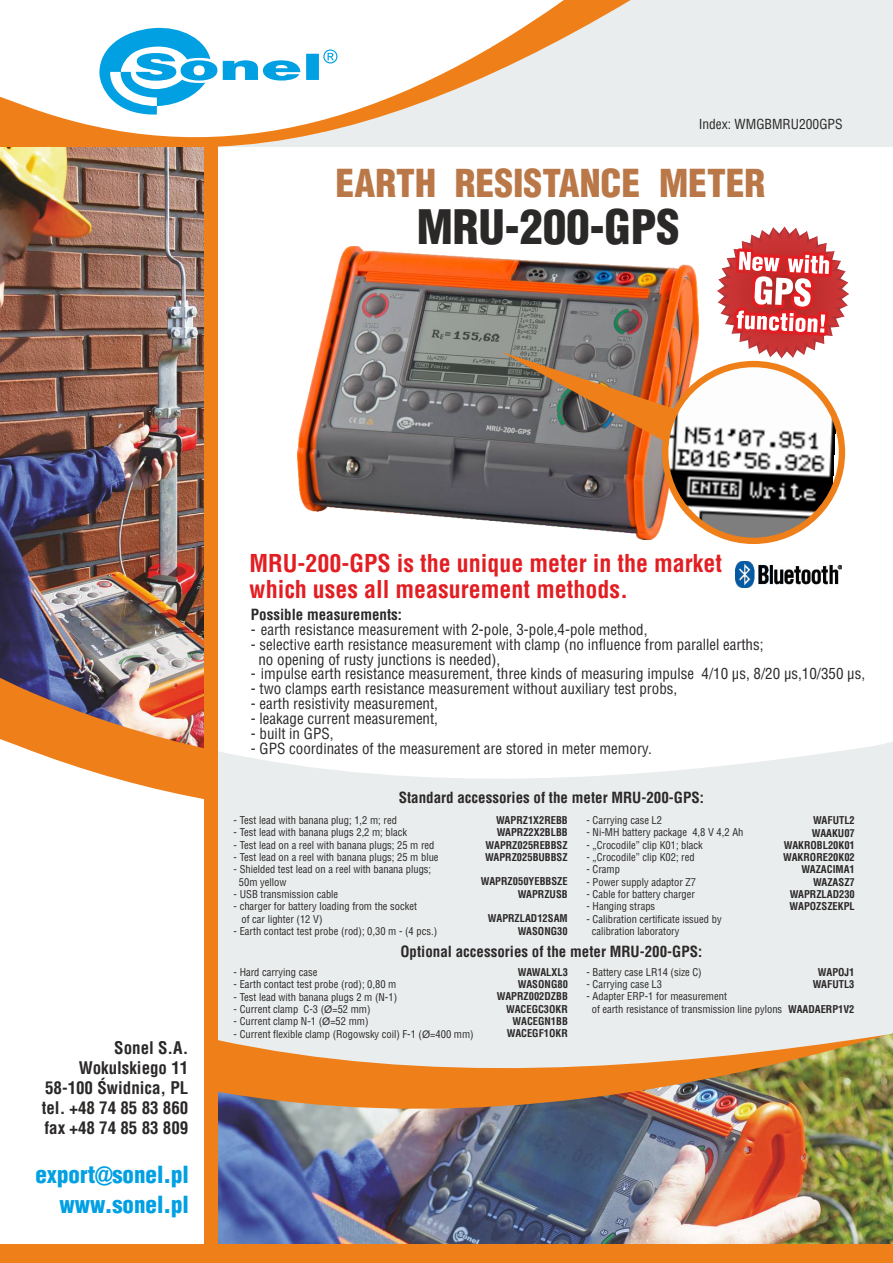
<style>
.page{position:relative;width:893px;height:1263px;background:#fff}
.page>*{position:absolute;margin:0;border:0;box-sizing:border-box;transform-origin:0 0}
.t1{font:900 46.35px "Switzerland Cond";color:#2b2828}
.t2{font:900 37.5px "Switzerland Cond";color:#ba7747}
.t3{font:700 24px/26.2px "Switzerland Condensed";color:#e21e23}
.t4{font:900 22.95px "Switzerland Cond";color:#00a0e2}
.t5{font:700 16.95px/20.2px "Switzerland Condensed";color:#2b2828;text-align:right}
.t6{font:15px/15px "Switzerland Condensed";color:#2b2828}
.t7{font:700 15px "Switzerland Condensed";color:#2b2828}
.t8{font:13.5px "Switzerland Condensed";color:#2b2828}
.t9{font:10.5px/12.3px "Switzerland Condensed";color:#2b2828}
.t10{font:700 10.5px/12.3px "Switzerland Condensed";color:#2b2828;text-align:right}
.s1{font-family:"Arial"}
</style>
<div class="page">
<img style="left:297px;top:246px;width:401px;height:293px">
<img style="left:408px;top:294px;width:151px;height:95px">
<svg style="left:218px;top:742px;width:675px;height:291px;background:#ebeeee"></svg>
<img style="left:218px;top:1033px;width:675px;height:211px">
<img style="left:218px;top:1034px;width:670px;height:95px">
<img style="left:0;top:175px;width:204px;height:503px">
<div style="left:204px;top:121px;width:14px;height:1142px;background:#ef7f19"></div>
<img style="left:0;top:678px;width:204px;height:121px">
<div style="left:0;top:0;width:893px;height:147px;background:#eaeded"></div>
<svg style="left:564px;top:0;width:67px;height:38px"></svg>
<svg style="left:0;top:0;width:564px;height:175px;fill:#fff"></svg>
<svg style="left:99px;top:26px;width:238px;height:89px;background:#ade0f5"></svg>
<div style="left:0;top:1244px;width:893px;height:19px;background:#ef7f19"></div>
<svg style="left:717px;top:227px;width:132px;height:131px"></svg>
<svg style="left:470px;top:338px;width:229px;height:127px;background:#8a715f"></svg>
<img style="left:665px;top:364px;width:173px;height:177px">
<div style="left:662px;top:361px;width:183px;height:183px;border:6px solid #ef7f19;border-radius:50%"></div>
<img style="left:735px;top:561px;width:107px;height:26px">
<p class="t8" style="left:699px;top:119px;width:145px">Index: WMGBMRU200GPS</p>
<h2 class="t2" style="left:336px;top:166px;width:431px">EARTH RESISTANCE METER</h2>
<h1 class="t1" style="left:417px;top:207px;width:264px">MRU-200-GPS</h1>
<h3 class="t5" style="left:42px;top:1038px;width:148px">Sonel S.A.<br>Wokulskiego 11<br>58-100 Świdnica, PL tel. +48 74 85 83 860 fax +48 74 85 83 809</h3>
<h3 class="t4" style="left:35px;top:1164px;width:155px">export<span class="s1">@</span>sonel.pl</h3>
<h3 class="t4" style="left:59px;top:1194px;width:131px">www.sonel.pl</h3>
<h3 class="t3" style="left:250px;top:551px;width:474px">MRU-200-GPS is the unique meter in the market which uses all measurement methods.</h3>
<h3 class="t7" style="left:251px;top:607px;width:153px">Possible measurements:</h3>
<h3 class="t6" style="left:258px;top:638px;width:507px;text-indent:-8px">- selective earth resistance measurement with clamp (no influence from parallel earths; no opening of rusty junctions is needed),</h3>
<h3 class="t6" style="left:251px;top:668px;width:616px">- impulse earth resistance measurement, three kinds of measuring impulse 4/10 µs, 8/20 µs,10/350 µs,</h3>
<h3 class="t6" style="left:251px;top:683px;width:428px">- two clamps earth resistance measurement without auxiliary test probs,</h3>
<h3 class="t6" style="left:251px;top:623px;width:398px">- earth resistance measurement with 2-pole, 3-pole,4-pole method,</h3>
<h3 class="t6" style="left:251px;top:698px;width:189px">- earth resistivity measurement,</h3>
<h3 class="t6" style="left:251px;top:712px;width:189px">- leakage current measurement,</h3>
<h3 class="t6" style="left:251px;top:727px;width:84px">- built in GPS,</h3>
<h3 class="t6" style="left:251px;top:742px;width:402px">- GPS coordinates of the measurement are stored in meter memory.</h3>
<h3 class="t7" style="left:399px;top:791px;width:307px">Standard accessories of the meter MRU-200-GPS:</h3>
<p class="t9" style="left:234px;top:815px;width:165px">- Test lead with banana plug; 1,2 m; red</p>
<p class="t9" style="left:234px;top:827px;width:175px">- Test lead with banana plugs 2,2 m; black</p>
<p class="t9" style="left:234px;top:839px;width:202px">- Test lead on a reel with banana plugs; 25 m red</p>
<p class="t9" style="left:234px;top:852px;width:206px">- Test lead on a reel with banana plugs; 25 m blue</p>
<p class="t9" style="left:239px;top:864px;width:194px;text-indent:-5px">- Shielded test lead on a reel with banana plugs;<br>50m yellow</p>
<p class="t9" style="left:234px;top:889px;width:106px">- USB transmission cable</p>
<p class="t9" style="left:241px;top:901px;width:177px;text-indent:-8px">- charger for battery loading from the socket of car lighter (12 V)</p>
<p class="t9" style="left:234px;top:926px;width:205px">- Earth contact test probe (rod); 0,30 m - (4 pcs.)</p>
<p class="t10" style="left:485px;top:815px;width:84px">WAPRZ1X2REBB<br>WAPRZ2X2BLBB<br>WAPRZ025REBBSZ<br>WAPRZ025BUBBSZ</p>
<p class="t10" style="left:481px;top:876px;width:88px">WAPRZ050YEBBSZE<br>WAPRZUSB</p>
<p class="t10" style="left:488px;top:913px;width:81px">WAPRZLAD12SAM<br>WASONG30</p>
<p class="t9" style="left:586px;top:815px;width:77px">- Carrying case L2</p>
<p class="t9" style="left:586px;top:827px;width:158px">- Ni-MH battery package 4,8 V 4,2 Ah</p>
<p class="t9" style="left:586px;top:839px;width:118px">- Crocodile clip K01; black</p>
<p class="t9" style="left:586px;top:852px;width:110px">- Crocodile clip K02; red</p>
<p class="t9" style="left:586px;top:864px;width:35px">- Cramp</p>
<p class="t9" style="left:586px;top:876px;width:111px">- Power supply adaptor Z7</p>
<p class="t9" style="left:586px;top:889px;width:110px">- Cable for battery charger</p>
<p class="t9" style="left:586px;top:901px;width:70px">- Hanging straps</p>
<p class="t9" style="left:592px;top:913px;width:131px;text-indent:-5px">- Calibration certificate issued by calibration laboratory</p>
<p class="t9" style="left:636px;top:839px;width:6px">”</p>
<p class="t9" style="left:593px;top:839px;width:6px">„</p>
<p class="t9" style="left:636px;top:852px;width:6px">”</p>
<p class="t9" style="left:593px;top:852px;width:6px">„</p>
<h3 class="t7" style="left:400px;top:945px;width:303px">Optional accessories of the meter MRU-200-GPS:</h3>
<p class="t10" style="left:783px;top:815px;width:73px">WAFUTL2<br>WAAKU07<br>WAKROBL20K01<br>WAKRORE20K02<br>WAZACIMA1<br>WAZASZ7<br>WAPRZLAD230<br>WAPOZSZEKPL</p>
<p class="t9" style="left:234px;top:967px;width:85px">- Hard carrying case</p>
<p class="t9" style="left:234px;top:979px;width:164px">- Earth contact test probe (rod); 0,80 m</p>
<p class="t9" style="left:234px;top:991px;width:165px">- Test lead with banana plugs 2 m (N-1)</p>
<p class="t9" style="left:234px;top:1004px;width:138px">- Current clamp C-3 (<span class="s1">Ø</span>=52 mm)</p>
<p class="t9" style="left:234px;top:1016px;width:136px">- Current clamp N-1 (<span class="s1">Ø</span>=52 mm)</p>
<p class="t9" style="left:234px;top:1028px;width:242px">- Current flexible clamp (Rogowsky coil) F-1 (<span class="s1">Ø</span>=400 mm)</p>
<p class="t10" style="left:497px;top:967px;width:73px">WAWALXL3<br>WASONG80<br>WAPRZ002DZBB<br>WACEGC3OKR<br>WACEGN1BB<br>WACEGF1OKR</p>
<p class="t9" style="left:586px;top:967px;width:117px">- Battery case LR14 (size C)</p>
<p class="t10" style="left:813px;top:967px;width:43px;text-align:center">WAPOJ1<br>WAFUTL3</p>
<p class="t10" style="left:788px;top:1003px;width:68px">WAADAERP1V2</p>
<p class="t9" style="left:586px;top:979px;width:77px">- Carrying case L3</p>
<p class="t9" style="left:592px;top:991px;width:192px;text-indent:-5px">- Adapter ERP-1 for measurement<br>of earth resistance of transmission line pylons</p>
</div>
